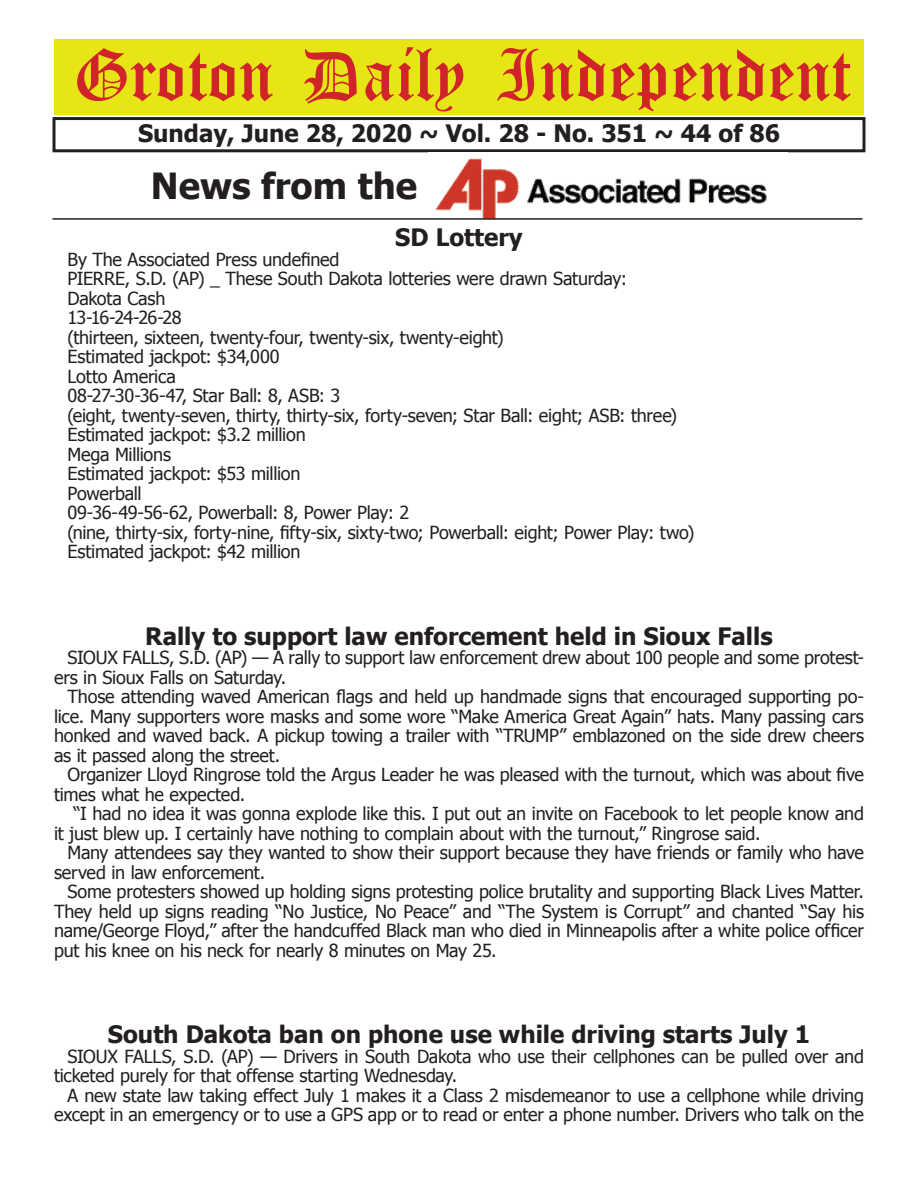
<style>
.page{position:relative;width:918px;height:1188px;background:#fff}
.page>*{position:absolute;margin:0;border:0;box-sizing:border-box;transform-origin:0 0}
.t1{font:54px "Old English Five";color:#d1232a}
.t2{font:700 36px "Tahoma";color:#231f20}
.t3{font:700 24px "Tahoma";color:#231f20}
.t4{font:18px/19.5px "Tahoma";letter-spacing:-.01em;color:#231f20}
</style>
<div class="page">
<div style="left:52px;top:117px;width:814px;height:35px;border:3px solid #231f20"></div>
<div style="left:54px;top:40px;width:810px;height:75px;background:#e7e515"></div>
<img style="left:435px;top:158px;width:332px;height:60px">
<hr style="left:52px;top:218px;width:810px;height:2px;background:#231f20">
<h1 class="t1" style="left:73px;top:50px;width:779px">Groton Daily Independent</h1>
<h3 class="t3" style="left:138px;top:116px;width:644px">Sunday, June 28, 2020 ~ Vol. 28 - No. 351 ~ 44 of 86</h3>
<h2 class="t2" style="left:151px;top:161px;width:268px">News from the</h2>
<h3 class="t3" style="left:395px;top:221px;width:129px">SD Lottery</h3>
<p class="t4" style="left:68px;top:249px;width:628px">By The Associated Press undefined<br>PIERRE, S.D. (AP) _ These South Dakota lotteries were drawn Saturday:<br>Dakota Cash<br>13-16-24-26-28<br>(thirteen, sixteen, twenty-four, twenty-six, twenty-eight)<br>Estimated jackpot: $34,000<br>Lotto America<br>08-27-30-36-47, Star Ball: 8, ASB: 3<br>(eight, twenty-seven, thirty, thirty-six, forty-seven; Star Ball: eight; ASB: three)<br>Estimated jackpot: $3.2 million<br>Mega Millions<br>Estimated jackpot: $53 million<br>Powerball<br>09-36-49-56-62, Powerball: 8, Power Play: 2<br>(nine, thirty-six, forty-nine, fifty-six, sixty-two; Powerball: eight; Power Play: two)<br>Estimated jackpot: $42 million</p>
<h3 class="t3" style="left:145px;top:619px;width:629px">Rally to support law enforcement held in Sioux Falls</h3>
<p class="t4" style="left:54px;top:647px;width:812px;text-indent:14px">SIOUX FALLS, S.D. (AP) — A rally to support law enforcement drew about 100 people and some protest&shy;ers in Sioux Falls on Saturday.</p>
<p class="t4" style="left:54px;top:686px;width:812px;text-align:justify;text-indent:14px">Those attending waved American flags and held up handmade signs that encouraged supporting po&shy;lice. Many supporters wore masks and some wore “Make America Great Again” hats. Many passing cars honked and waved back. A pickup towing a trailer with “TRUMP” emblazoned on the side drew cheers as it passed along the street.</p>
<p class="t4" style="left:54px;top:764px;width:812px;text-indent:14px">Organizer Lloyd Ringrose told the Argus Leader he was pleased with the turnout, which was about five times what he expected.</p>
<p class="t4" style="left:54px;top:803px;width:811px;text-indent:19px">“I had no idea it was gonna explode like this. I put out an invite on Facebook to let people know and it just blew up. I certainly have nothing to complain about with the turnout,” Ringrose said.</p>
<p class="t4" style="left:54px;top:842px;width:812px;text-indent:14px">Many attendees say they wanted to show their support because they have friends or family who have served in law enforcement.</p>
<p class="t4" style="left:54px;top:881px;width:812px;text-align:justify;text-indent:14px">Some protesters showed up holding signs protesting police brutality and supporting Black Lives Matter.<br>They held up signs reading “No Justice, No Peace” and “The System is Corrupt” and chanted “Say his name/George Floyd,” after the handcuffed Black man who died in Minneapolis after a white police officer put his knee on his neck for nearly 8 minutes on May 25.</p>
<h3 class="t3" style="left:108px;top:1017px;width:704px">South Dakota ban on phone use while driving starts July 1</h3>
<p class="t4" style="left:54px;top:1045px;width:811px;text-indent:14px">SIOUX FALLS, S.D. (AP) — Drivers in South Dakota who use their cellphones can be pulled over and ticketed purely for that offense starting Wednesday.</p>
<p class="t4" style="left:54px;top:1084px;width:812px;text-align:right">A new state law taking effect July 1 makes it a Class 2 misdemeanor to use a cellphone while driving except in an emergency or to use a GPS app or to read or enter a phone number. Drivers who talk on the</p>
</div>
